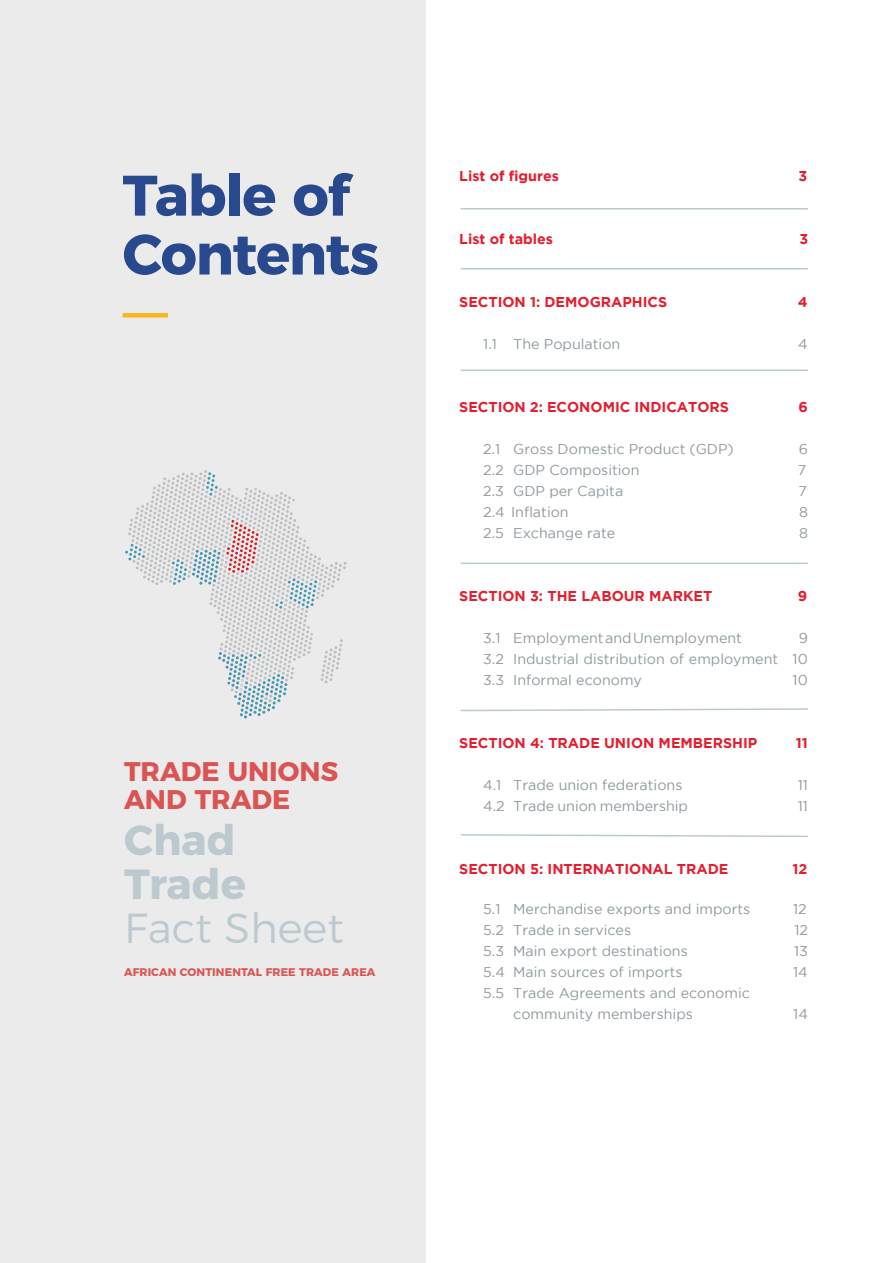
<style>
.page{position:relative;width:893px;height:1263px;background:#fff}
.page>*{position:absolute;margin:0;border:0;box-sizing:border-box;transform-origin:0 0}
.t1{font:700 57px/58.8px "Montserrat";letter-spacing:-.025em;color:#28498d}
.t2{font:700 42px/44px "Montserrat";color:#bccad0}
.t3{font:300 42px "Montserrat";color:#bccad0}
.t4{font:700 26.85px/28.5px "Montserrat";color:#da5454}
.t5{font:14.25px/21px "Gotham";color:#8f9a9f;text-align:justify}
.t6{font:700 14.25px "Gotham";color:#e31e2f}
.t7{font:700 11.1px "Montserrat";letter-spacing:.01em;color:#da5454}
</style>
<div class="page">
<div style="left:0;top:0;width:426px;height:1263px;background:#ebebec"></div>
<hr style="left:461px;top:208px;width:347px;height:1px;background:#bccad0">
<hr style="left:461px;top:268px;width:347px;height:1px;background:#bccad0">
<hr style="left:461px;top:369px;width:347px;height:2px;background:#bccad0">
<hr style="left:461px;top:563px;width:347px;height:1px;background:#bccad0">
<svg style="left:460px;top:708px;width:348px;height:4px"></svg>
<svg style="left:460px;top:834px;width:348px;height:3px"></svg>
<hr style="left:123px;top:313px;width:45px;height:4px;background:#fab61e">
<svg style="left:125px;top:470px;width:222px;height:248px"></svg>
<h1 class="t1" style="left:123px;top:162px;width:258px">Table of<br>Contents</h1>
<h3 class="t4" style="left:124px;top:755px;width:216px">TRADE UNIONS<br>AND TRADE</h3>
<h2 class="t2" style="left:124px;top:815px;width:123px">Chad<br>Trade</h2>
<h2 class="t3" style="left:124px;top:895px;width:221px">Fact Sheet</h2>
<p class="t7" style="left:124px;top:963px;width:253px">AFRICAN CONTINENTAL FREE TRADE AREA</p>
<p class="t6" style="left:459px;top:167px;width:101px">List of figures</p>
<p class="t6" style="left:798px;top:167px;width:10px">3</p>
<p class="t6" style="left:459px;top:230px;width:95px">List of tables</p>
<p class="t6" style="left:799px;top:230px;width:10px">3</p>
<p class="t6" style="left:459px;top:293px;width:209px">SECTION 1: DEMOGRAPHICS</p>
<p class="t6" style="left:798px;top:293px;width:11px">4</p>
<p class="t5" style="left:483px;top:333px;width:139px">1.1 The Population</p>
<p class="t5" style="left:798px;top:333px;width:11px">4</p>
<p class="t6" style="left:459px;top:398px;width:271px">SECTION 2: ECONOMIC INDICATORS</p>
<p class="t6" style="left:798px;top:398px;width:11px">6</p>
<p class="t5" style="left:483px;top:438px;width:252px">2.1 Gross Domestic Product (GDP)</p>
<p class="t5" style="left:799px;top:438px;width:11px">6</p>
<p class="t5" style="left:483px;top:459px;width:158px">2.2 GDP Composition</p>
<p class="t5" style="left:798px;top:459px;width:10px">7</p>
<p class="t5" style="left:483px;top:480px;width:142px">2.3 GDP per Capita</p>
<p class="t5" style="left:799px;top:480px;width:10px">7</p>
<p class="t5" style="left:483px;top:501px;width:87px">2.4 Inflation</p>
<p class="t5" style="left:799px;top:501px;width:10px">8</p>
<p class="t5" style="left:483px;top:522px;width:134px">2.5 Exchange rate</p>
<p class="t5" style="left:799px;top:522px;width:10px">8</p>
<p class="t6" style="left:459px;top:587px;width:255px">SECTION 3: THE LABOUR MARKET</p>
<p class="t6" style="left:798px;top:587px;width:11px">9</p>
<p class="t5" style="left:483px;top:627px;width:260px">3.1 Employment and Unemployment</p>
<p class="t5" style="left:483px;top:627px;width:326px;text-indent:315px">9<br>3.2 Industrial distribution of employment 10<br>3.3 Informal economy</p>
<p class="t5" style="left:793px;top:669px;width:17px">10</p>
<p class="t6" style="left:459px;top:734px;width:300px">SECTION 4: TRADE UNION MEMBERSHIP</p>
<p class="t6" style="left:796px;top:734px;width:14px">11</p>
<p class="t5" style="left:483px;top:774px;width:201px">4.1 Trade union federations</p>
<p class="t5" style="left:798px;top:774px;width:12px">11</p>
<p class="t5" style="left:483px;top:795px;width:206px">4.2 Trade union membership</p>
<p class="t5" style="left:798px;top:795px;width:12px">11</p>
<p class="t6" style="left:459px;top:860px;width:271px">SECTION 5: INTERNATIONAL TRADE</p>
<p class="t6" style="left:793px;top:860px;width:16px">12</p>
<p class="t5" style="left:483px;top:898px;width:269px">5.1 Merchandise exports and imports</p>
<p class="t5" style="left:793px;top:898px;width:15px">12</p>
<p class="t5" style="left:483px;top:919px;width:149px">5.2 Trade in services</p>
<p class="t5" style="left:794px;top:919px;width:15px">12</p>
<p class="t5" style="left:483px;top:940px;width:206px">5.3 Main export destinations</p>
<p class="t5" style="left:794px;top:940px;width:15px">13</p>
<p class="t5" style="left:483px;top:961px;width:201px">5.4 Main sources of imports</p>
<p class="t5" style="left:793px;top:961px;width:16px">14</p>
<p class="t5" style="left:513px;top:982px;width:238px;text-indent:-30px">5.5 Trade Agreements and economic community memberships</p>
<p class="t5" style="left:793px;top:1003px;width:16px">14</p>
</div>
